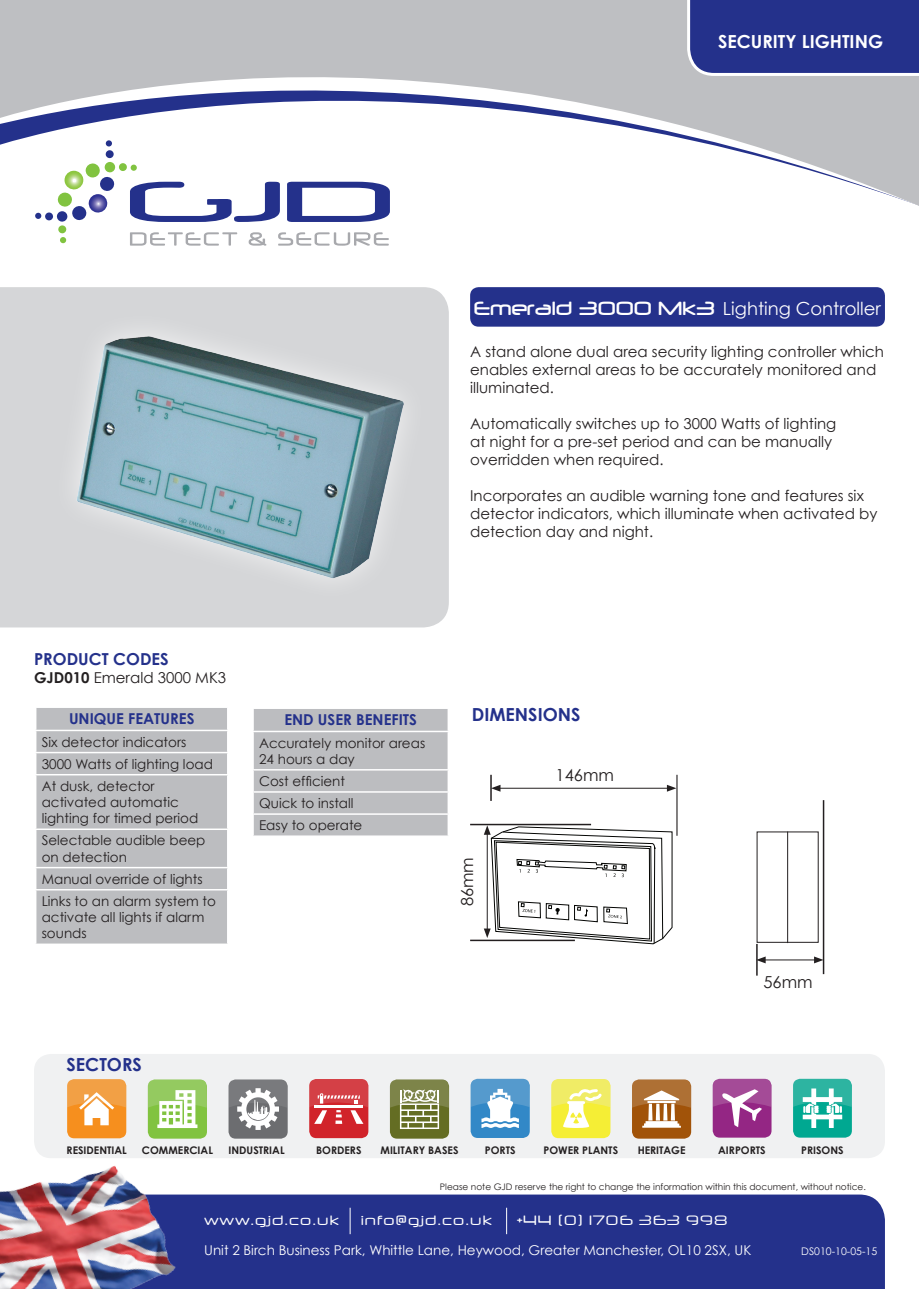
<style>
.page{position:relative;width:919px;height:1289px;background:#fff}
.page>*{position:absolute;margin:0;border:0;box-sizing:border-box;transform-origin:0 0}
.t1{font:18px "Century Gothic";color:#fff}
.t2{font:700 18px "Century Gothic";color:#24318b}
.t3{font:700 18px "Century Gothic";color:#fff}
.t4{font:16.5px "Century Gothic";color:#231f20}
.t5{font:700 16.5px "Century Gothic";color:#24318b}
.t6{font:15px/18px "Century Gothic";color:#231f20}
.t7{font:700 15px "Century Gothic";color:#24318b}
.t8{font:13.5px/16.2px "Century Gothic";color:#231f20}
.t9{font:13.5px "Century Gothic";color:#fff}
.t10{font:13.5px "Neuropol X Free";letter-spacing:.02em;color:#fff}
.t11{font:700 10.5px "Century Gothic";color:#231f20}
.t12{font:10.5px "Century Gothic";color:#fff}
.t13{font:9px "Century Gothic";color:#231f20}
.s1{font-family:"Neuropol";font-size:22.5px}
.s2{font-weight:700}
</style>
<div class="page">
<div style="left:183px;top:1194px;width:701px;height:94px;background:#24318b"></div>
<div style="left:0;top:287px;width:449px;height:340px;background:#d5d6d8"></div>
<div style="left:52px;top:310px;width:376px;height:293px;background:#d5d6d8"></div>
<img style="left:77px;top:336px;width:326px;height:242px">
<div style="left:470px;top:287px;width:414px;height:40px;background:#24318b;border-radius:9px"></div>
<div style="left:254px;top:709px;width:193px;height:126px;background:#bcbdc0"></div>
<hr style="left:252px;top:730px;width:197px;height:2px;background:#fff">
<hr style="left:252px;top:769px;width:197px;height:1px;background:#fff">
<hr style="left:252px;top:791px;width:197px;height:1px;background:#fff">
<hr style="left:252px;top:813px;width:197px;height:1px;background:#fff">
<div style="left:36px;top:708px;width:192px;height:235px;background:#bcbdc0"></div>
<hr style="left:35px;top:889px;width:193px;height:1px;background:#fff">
<hr style="left:227px;top:890px;width:1px;height:53px;background:#fff">
<hr style="left:676px;top:774px;width:1px;height:61px;background:#231f20">
<hr style="left:470px;top:823px;width:121px;height:2px;background:#231f20">
<hr style="left:470px;top:939px;width:105px;height:2px;background:#231f20">
<hr style="left:763px;top:959px;width:53px;height:1px;background:#231f20">
<svg style="left:757px;top:956px;width:8px;height:7px"></svg>
<svg style="left:814px;top:956px;width:8px;height:7px"></svg>
<hr style="left:756px;top:943px;width:1px;height:32px;background:#231f20">
<hr style="left:822px;top:800px;width:2px;height:174px;background:#231f20">
<hr style="left:787px;top:831px;width:1px;height:112px;background:#231f20">
<div style="left:34px;top:1053px;width:850px;height:105px;background:#f0f1f2;border-radius:17px"></div>
<svg style="left:67px;top:1079px;width:60px;height:34px"></svg>
<div style="left:148px;top:1079px;width:59px;height:59px;background:#81c340;border-radius:7px"></div>
<svg style="left:148px;top:1079px;width:59px;height:48px"></svg>
<div style="left:228px;top:1079px;width:60px;height:59px;background:#6c6d70;border-radius:7px"></div>
<svg style="left:228px;top:1079px;width:60px;height:50px"></svg>
<div style="left:309px;top:1078px;width:59px;height:60px;background:#d1232a;border-radius:7px"></div>
<svg style="left:309px;top:1078px;width:59px;height:45px"></svg>
<div style="left:390px;top:1079px;width:59px;height:59px;background:#646d23;border-radius:7px"></div>
<svg style="left:390px;top:1079px;width:59px;height:49px"></svg>
<div style="left:470px;top:1078px;width:59px;height:59px;background:#3288c7;border-radius:7px"></div>
<svg style="left:470px;top:1078px;width:60px;height:49px"></svg>
<div style="left:551px;top:1078px;width:59px;height:60px;background:#f5ee35;border-radius:7px"></div>
<svg style="left:551px;top:1078px;width:59px;height:49px"></svg>
<div style="left:632px;top:1079px;width:59px;height:59px;background:#a15309;border-radius:7px"></div>
<svg style="left:632px;top:1079px;width:59px;height:48px"></svg>
<div style="left:793px;top:1078px;width:58px;height:59px;background:#00a891;border-radius:7px"></div>
<svg style="left:793px;top:1078px;width:59px;height:49px"></svg>
<div style="left:712px;top:1078px;width:59px;height:59px;background:#942684;border-radius:7px"></div>
<svg style="left:712px;top:1078px;width:59px;height:49px"></svg>
<svg style="left:483px;top:774px;width:193px;height:170px"></svg>
<svg style="left:0;top:0;width:918px;height:221px;fill:#bebfc2"></svg>
<svg style="left:685px;top:0;width:233px;height:77px;background:#333f92"></svg>
<svg style="left:287px;top:182px;width:103px;height:40px"></svg>
<svg style="left:130px;top:182px;width:150px;height:40px"></svg>
<svg style="left:130px;top:232px;width:107px;height:14px"></svg>
<svg style="left:249px;top:232px;width:17px;height:14px"></svg>
<svg style="left:278px;top:232px;width:111px;height:14px"></svg>
<div style="left:58px;top:225px;width:9px;height:8px;background:#81c340;border-radius:50%"></div>
<svg style="left:60px;top:237px;width:6px;height:6px"></svg>
<div style="left:119px;top:163px;width:8px;height:8px;background:#81c340;border-radius:50%"></div>
<div style="left:130px;top:164px;width:7px;height:7px;background:#81c340;border-radius:50%"></div>
<div style="left:105px;top:150px;width:9px;height:8px;background:#24318b;border-radius:50%"></div>
<div style="left:106px;top:140px;width:6px;height:7px;background:#24318b;border-radius:50%"></div>
<svg style="left:57px;top:211px;width:11px;height:11px"></svg>
<div style="left:45px;top:212px;width:8px;height:9px;background:#24318b;border-radius:50%"></div>
<svg style="left:35px;top:212px;width:7px;height:7px"></svg>
<svg style="left:57px;top:163px;width:58px;height:57px"></svg>
<svg style="left:350px;top:1207px;width:1px;height:27px"></svg>
<svg style="left:506px;top:1207px;width:1px;height:27px"></svg>
<img style="left:0;top:1113px;width:183px;height:175px">
<p class="t3" style="left:718px;top:30px;width:166px">SECURITY LIGHTING</p>
<p class="t1" style="left:474px;top:298px;width:408px"><span class="s1">Emerald 3000 Mk3</span> Lighting Controller</p>
<p class="t6" style="left:470px;top:342px;width:415px">A stand alone dual area security lighting controller which enables external areas to be accurately monitored and illuminated.</p>
<p class="t6" style="left:470px;top:414px;width:367px">Automatically switches up to 3000 Watts of lighting at night for a pre-set period and can be manually overridden when required.</p>
<p class="t6" style="left:470px;top:486px;width:409px">Incorporates an audible warning tone and features six detector indicators, which illuminate when activated by detection day and night.</p>
<p class="t5" style="left:34px;top:648px;width:136px">PRODUCT CODES</p>
<p class="t6" style="left:34px;top:668px;width:194px"><span class="s2">GJD010</span> Emerald 3000 MK3</p>
<p class="t7" style="left:69px;top:709px;width:127px">UNIQUE FEATURES</p>
<p class="t8" style="left:42px;top:733px;width:146px">Six detector indicators</p>
<p class="t8" style="left:42px;top:755px;width:173px">3000 Watts of lighting load</p>
<p class="t8" style="left:42px;top:777px;width:158px">At dusk, detector activated automatic lighting for timed period</p>
<p class="t8" style="left:42px;top:832px;width:165px">Selectable audible beep on detection</p>
<p class="t8" style="left:42px;top:870px;width:162px">Manual override of lights</p>
<p class="t8" style="left:42px;top:892px;width:176px">Links to an alarm system to activate all lights if alarm sounds</p>
<p class="t7" style="left:284px;top:710px;width:134px">END USER BENEFITS</p>
<p class="t8" style="left:259px;top:734px;width:168px">Accurately monitor areas<br>24 hours a day</p>
<p class="t8" style="left:259px;top:772px;width:87px">Cost efficient</p>
<p class="t8" style="left:259px;top:795px;width:96px">Quick to install</p>
<p class="t8" style="left:259px;top:817px;width:105px">Easy to operate</p>
<p class="t2" style="left:471px;top:703px;width:110px">DIMENSIONS</p>
<p class="t4" style="left:457px;top:906px;width:51px;rotate:-90deg">86mm</p>
<p class="t4" style="left:555px;top:765px;width:60px">146mm</p>
<p class="t2" style="left:67px;top:1053px;width:77px">SECTORS</p>
<p class="t4" style="left:763px;top:971px;width:51px">56mm</p>
<p class="t11" style="left:67px;top:1143px;width:62px">RESIDENTIAL</p>
<p class="t11" style="left:142px;top:1143px;width:72px">COMMERCIAL</p>
<p class="t11" style="left:228px;top:1143px;width:58px">INDUSTRIAL</p>
<p class="t11" style="left:316px;top:1143px;width:47px">BORDERS</p>
<p class="t11" style="left:380px;top:1143px;width:79px">MILITARY BASES</p>
<p class="t11" style="left:485px;top:1143px;width:32px">PORTS</p>
<p class="t11" style="left:543px;top:1143px;width:76px">POWER PLANTS</p>
<p class="t11" style="left:637px;top:1143px;width:49px">HERITAGE</p>
<p class="t11" style="left:718px;top:1143px;width:49px">AIRPORTS</p>
<p class="t11" style="left:801px;top:1143px;width:44px">PRISONS</p>
<p class="t13" style="left:440px;top:1180px;width:427px">Please note GJD reserve the right to change the information within this document, without notice.</p>
<p class="t10" style="left:204px;top:1211px;width:137px">www.gjd.co.uk</p>
<p class="t10" style="left:360px;top:1211px;width:133px">info@gjd.co.uk</p>
<p class="t10" style="left:517px;top:1211px;width:213px">+44 (0) 1706 363 998</p>
<p class="t9" style="left:204px;top:1241px;width:548px">Unit 2 Birch Business Park, Whittle Lane, Heywood, Greater Manchester, OL10 2SX, UK</p>
<p class="t12" style="left:801px;top:1244px;width:77px">DS010-10-05-15</p>
</div>
